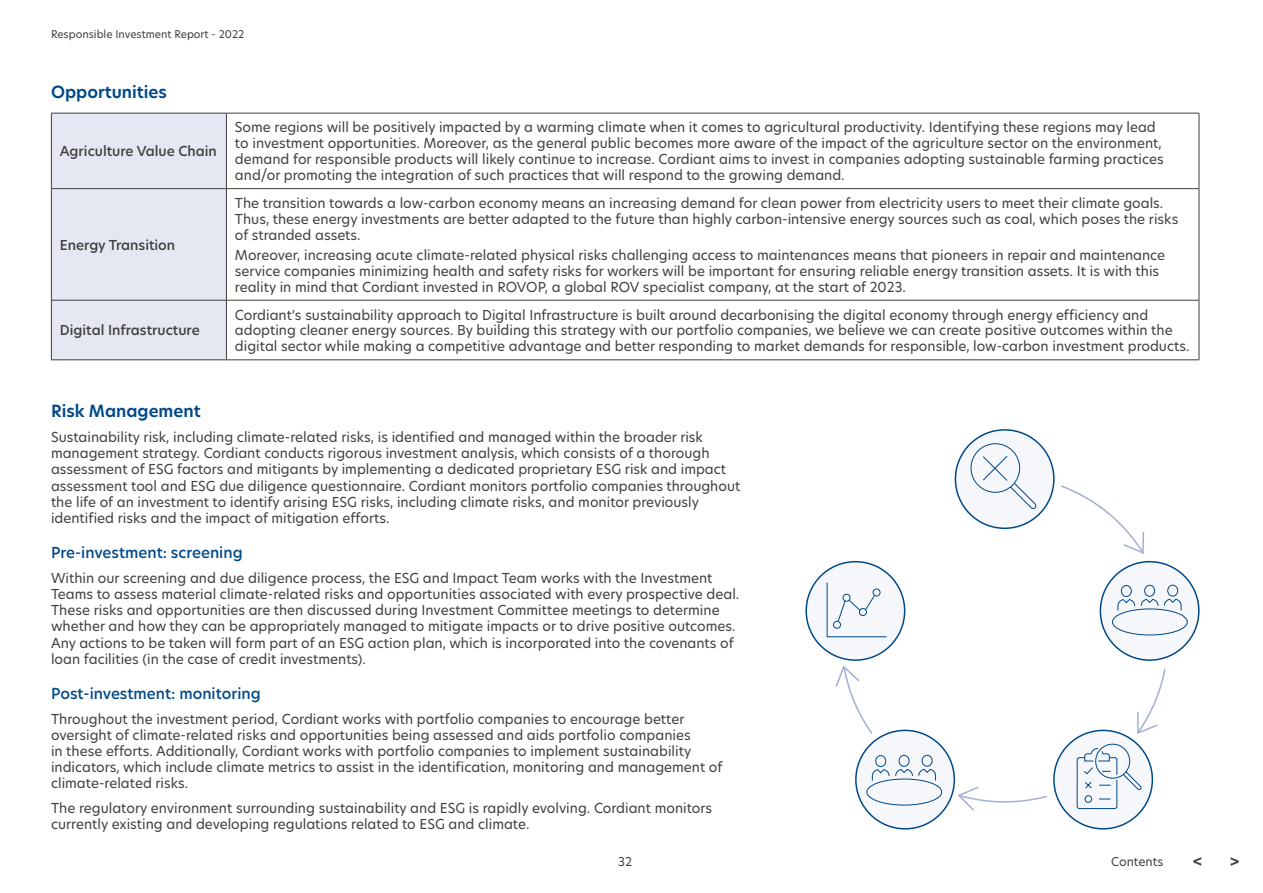
<style>
.page{position:relative;width:1263px;height:893px;background:#fff}
.page>*{position:absolute;margin:0;border:0;box-sizing:border-box;transform-origin:0 0}
.t1{font:600 16.5px "New Hero";color:#004988}
.t2{font:500 15px "New Hero";color:#004988}
.t3{font:600 15px "New Hero";color:#3f3f3e}
.t4{font:13.5px/16.2px "New Hero";color:#3f3f3e}
.t5{font:500 13.5px "New Hero";color:#3f3f3e}
.t6{font:12px "New Hero";color:#3f3f3e}
.t7{font:10.5px "New Hero";color:#3f3f3e}
</style>
<div class="page">
<div style="left:52px;top:114px;width:174px;height:245px;background:#e5e7f2"></div>
<hr style="left:51px;top:113px;width:175px;height:1px;background:#3f3f3e">
<hr style="left:226px;top:113px;width:973px;height:1px;background:#3f3f3e">
<hr style="left:51px;top:113px;width:1px;height:76px;background:#3f3f3e">
<hr style="left:51px;top:189px;width:1px;height:111px;background:#3f3f3e">
<hr style="left:51px;top:300px;width:1px;height:59px;background:#3f3f3e">
<hr style="left:51px;top:359px;width:175px;height:1px;background:#3f3f3e">
<hr style="left:226px;top:359px;width:973px;height:1px;background:#3f3f3e">
<hr style="left:226px;top:113px;width:1px;height:75px;background:#3f3f3e">
<hr style="left:1199px;top:113px;width:1px;height:75px;background:#3f3f3e">
<hr style="left:52px;top:188px;width:174px;height:1px;background:#3f3f3e">
<hr style="left:226px;top:188px;width:973px;height:1px;background:#3f3f3e">
<hr style="left:226px;top:189px;width:1px;height:111px;background:#3f3f3e">
<hr style="left:1199px;top:189px;width:1px;height:111px;background:#3f3f3e">
<hr style="left:52px;top:300px;width:174px;height:1px;background:#3f3f3e">
<hr style="left:226px;top:300px;width:973px;height:1px;background:#3f3f3e">
<hr style="left:226px;top:300px;width:1px;height:59px;background:#3f3f3e">
<hr style="left:1199px;top:300px;width:1px;height:59px;background:#3f3f3e">
<div style="left:955px;top:430px;width:99px;height:98px;background:#f6f7fb;border-radius:50%"></div>
<div style="left:955px;top:429px;width:99px;height:100px;border:2px solid #004988;border-radius:50%"></div>
<div style="left:1100px;top:562px;width:99px;height:98px;background:#f6f7fb;border-radius:50%"></div>
<div style="left:1100px;top:561px;width:99px;height:100px;border:2px solid #004988;border-radius:50%"></div>
<div style="left:1054px;top:730px;width:98px;height:99px;background:#f6f7fb;border-radius:50%"></div>
<div style="left:1053px;top:730px;width:100px;height:100px;border:2px solid #004988;border-radius:50%"></div>
<div style="left:856px;top:730px;width:98px;height:99px;background:#f6f7fb;border-radius:50%"></div>
<div style="left:855px;top:730px;width:100px;height:100px;border:2px solid #004988;border-radius:50%"></div>
<div style="left:806px;top:562px;width:99px;height:98px;background:#f6f7fb;border-radius:50%"></div>
<div style="left:805px;top:561px;width:100px;height:100px;border:2px solid #004988;border-radius:50%"></div>
<svg style="left:970px;top:443px;width:67px;height:66px"></svg>
<svg style="left:1112px;top:584px;width:76px;height:52px"></svg>
<svg style="left:866px;top:754px;width:76px;height:52px"></svg>
<svg style="left:826px;top:582px;width:61px;height:56px"></svg>
<div style="left:833px;top:621px;width:8px;height:8px;border:1px solid #004988;border-radius:50%"></div>
<div style="left:843px;top:594px;width:7px;height:7px;background:#f6f7fb;border-radius:50%"></div>
<div style="left:842px;top:594px;width:8px;height:8px;border:1px solid #004988;border-radius:50%"></div>
<div style="left:859px;top:608px;width:7px;height:7px;background:#f6f7fb;border-radius:50%"></div>
<div style="left:859px;top:608px;width:8px;height:8px;border:1px solid #004988;border-radius:50%"></div>
<div style="left:1077px;top:757px;width:40px;height:52px;border:1px solid #004988;border-radius:2px"></div>
<div style="left:1084px;top:795px;width:8px;height:8px;border:1px solid #004988;border-radius:50%"></div>
<svg style="left:1083px;top:743px;width:59px;height:57px"></svg>
<div style="left:873px;top:589px;width:7px;height:7px;background:#f6f7fb;border-radius:50%"></div>
<div style="left:873px;top:588px;width:7px;height:8px;border:1px solid #004988;border-radius:50%"></div>
<svg style="left:835px;top:665px;width:38px;height:69px"></svg>
<svg style="left:1061px;top:485px;width:84px;height:69px"></svg>
<svg style="left:1137px;top:668px;width:29px;height:66px"></svg>
<svg style="left:958px;top:786px;width:89px;height:25px"></svg>
<p class="t7" style="left:51px;top:27px;width:195px">Responsible Investment Report - 2022</p>
<p class="t1" style="left:51px;top:81px;width:117px">Opportunities</p>
<p class="t5" style="left:60px;top:142px;width:158px">Agriculture Value Chain</p>
<p class="t5" style="left:60px;top:236px;width:117px">Energy Transition</p>
<p class="t5" style="left:60px;top:321px;width:141px">Digital Infrastructure</p>
<p class="t4" style="left:235px;top:119px;width:930px">Some regions will be positively impacted by a warming climate when it comes to agricultural productivity. Identifying these regions may lead to investment opportunities. Moreover, as the general public becomes more aware of the impact of the agriculture sector on the environment, demand for responsible products will likely continue to increase. Cordiant aims to invest in companies adopting sustainable farming practices and/or promoting the integration of such practices that will respond to the growing demand.</p>
<p class="t4" style="left:235px;top:195px;width:945px">The transition towards a low-carbon economy means an increasing demand for clean power from electricity users to meet their climate goals.<br>Thus, these energy investments are better adapted to the future than highly carbon-intensive energy sources such as coal, which poses the risks of stranded assets.</p>
<p class="t4" style="left:235px;top:247px;width:932px">Moreover, increasing acute climate-related physical risks challenging access to maintenances means that pioneers in repair and maintenance service companies minimizing health and safety risks for workers will be important for ensuring reliable energy transition assets. It is with this reality in mind that Cordiant invested in ROVOP, a global ROV specialist company, at the start of 2023.</p>
<p class="t4" style="left:235px;top:306px;width:956px">Cordiant’s sustainability approach to Digital Infrastructure is built around decarbonising the digital economy through energy efficiency and adopting cleaner energy sources. By building this strategy with our portfolio companies, we believe we can create positive outcomes within the digital sector while making a competitive advantage and better responding to market demands for responsible, low-carbon investment products.</p>
<p class="t1" style="left:51px;top:399px;width:151px">Risk Management</p>
<p class="t4" style="left:51px;top:429px;width:691px">Sustainability risk, including climate-related risks, is identified and managed within the broader risk management strategy. Cordiant conducts rigorous investment analysis, which consists of a thorough assessment of ESG factors and mitigants by implementing a dedicated proprietary ESG risk and impact assessment tool and ESG due diligence questionnaire. Cordiant monitors portfolio companies throughout the life of an investment to identify arising ESG risks, including climate risks, and monitor previously identified risks and the impact of mitigation efforts.</p>
<p class="t2" style="left:51px;top:542px;width:193px">Pre-investment: screening</p>
<p class="t4" style="left:51px;top:569px;width:690px">Within our screening and due diligence process, the ESG and Impact Team works with the Investment Teams to assess material climate-related risks and opportunities associated with every prospective deal.<br>These risks and opportunities are then discussed during Investment Committee meetings to determine whether and how they can be appropriately managed to mitigate impacts or to drive positive outcomes.<br>Any actions to be taken will form part of an ESG action plan, which is incorporated into the covenants of loan facilities (in the case of credit investments).</p>
<p class="t2" style="left:51px;top:683px;width:211px">Post-investment: monitoring</p>
<p class="t4" style="left:51px;top:710px;width:673px">Throughout the investment period, Cordiant works with portfolio companies to encourage better oversight of climate-related risks and opportunities being assessed and aids portfolio companies<br>in these efforts. Additionally, Cordiant works with portfolio companies to implement sustainability indicators, which include climate metrics to assist in the identification, monitoring and management of climate-related risks.</p>
<p class="t4" style="left:51px;top:800px;width:663px">The regulatory environment surrounding sustainability and ESG is rapidly evolving. Cordiant monitors currently existing and developing regulations related to ESG and climate.</p>
<p class="t6" style="left:618px;top:853px;width:15px">32</p>
<p class="t6" style="left:1111px;top:853px;width:54px">Contents</p>
<p class="t3" style="left:1193px;top:851px;width:11px">&lt;</p>
<p class="t3" style="left:1239px;top:872px;width:11px;rotate:-180deg">&lt;</p>
</div>
